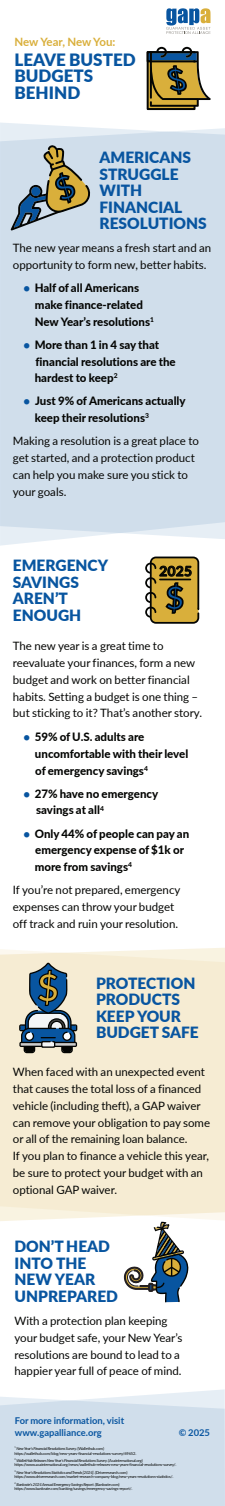
<style>
.page{position:relative;width:225px;height:1506px;background:#fff}
.page>*{position:absolute;margin:0;border:0;box-sizing:border-box;transform-origin:0 0}
.t1{font:italic 700 29.88px "Lato";color:#0855a0;scale:1.05 1}
.t2{font:900 17px/16.5px "Lato";color:#0855a0}
.t3{font:900 15.5px/16.5px "Lato";color:#0855a0}
.t4{font:700 13.72px "Lato";color:#040503}
.t5{font:11.5px/16.8px "Lato";color:#040503}
.t6{font:800 11.5px/16.8px "Lato";color:#040503}
.t7{font:11.5px/16.8px "Lato";color:#050503}
.t8{font:700 11.5px "Lato";letter-spacing:-.005em;color:#d9af3b}
.t9{font:700 9.38px/11.7px "Lato";color:#0855a0}
.t10{font:4px/4.8px "Lato";letter-spacing:-.035em;color:#040503}
.s1{color:#0855a0}
.s2{font-style:italic}
</style>
<div class="page">
<svg style="left:147px;top:62px;width:49px;height:48px"></svg>
<div style="left:0;top:128px;width:225px;height:418px;background:#d0deeb"></div>
<div style="left:0;top:949px;width:225px;height:272px;background:#f6ecd3"></div>
<svg style="left:0;top:1389px;width:225px;height:117px;background:#d4e1ec"></svg>
<svg style="left:166px;top:8px;width:45px;height:26px"></svg>
<svg style="left:124px;top:1222px;width:65px;height:80px"></svg>
<svg style="left:150px;top:47px;width:61px;height:60px"></svg>
<svg style="left:147px;top:51px;width:5px;height:11px"></svg>
<svg style="left:19px;top:963px;width:58px;height:90px;background:#7e8e96"></svg>
<svg style="left:145px;top:557px;width:54px;height:67px;background:#9d853d"></svg>
<svg style="left:11px;top:145px;width:81px;height:86px;background:#a6ada6"></svg>
<p class="t8" style="left:15px;top:33px;width:102px">New Year, New You:</p>
<h2 class="t2" style="left:15px;top:51px;width:123px">LEAVE BUSTED<br>BUDGETS<br>BEHIND</h2>
<h1 class="t1" style="left:170px;top:58px;width:29px">$</h1>
<h3 class="t3" style="left:100px;top:149px;width:109px">AMERICANS<br>STRUGGLE<br>WITH<br>FINANCIAL<br>RESOLUTIONS</h3>
<p class="t7" style="left:13px;top:239px;width:200px">The new year means a fresh start and an opportunity to form new, better habits.</p>
<p class="t6" style="left:35px;top:279px;width:121px;text-indent:-11px"><span class="s1">•</span> Half of all Americans make finance-related<br>New Year’s resolutions<sup>1</sup></p>
<p class="t6" style="left:35px;top:336px;width:143px;text-indent:-11px"><span class="s1">•</span> More than 1 in 4 say that financial resolutions are the hardest to keep<sup>2</sup></p>
<p class="t6" style="left:35px;top:392px;width:152px;text-indent:-11px"><span class="s1">•</span> Just 9% of Americans actually keep their resolutions<sup>3</sup></p>
<p class="t7" style="left:13px;top:432px;width:188px">Making a resolution is a great place to get started, and a protection product can help you make sure you stick to your goals.</p>
<h3 class="t3" style="left:13px;top:556px;width:97px">EMERGENCY<br>SAVINGS<br>AREN’T<br>ENOUGH</h3>
<p class="t4" style="left:159px;top:561px;width:34px">2025</p>
<p class="t5" style="left:13px;top:637px;width:191px">The new year is a great time to reevaluate your finances, form a new budget and work on better financial habits. Setting a budget is one thing – but sticking to it? That’s another story.</p>
<p class="t6" style="left:35px;top:728px;width:155px;text-indent:-11px"><span class="s1">•</span> 59% of U.S. adults are uncomfortable with their level of emergency savings<sup>4</sup></p>
<p class="t6" style="left:36px;top:785px;width:124px;text-indent:-13px"><span class="s1">•</span> 27% have no emergency savings at all<sup>4</sup></p>
<p class="t6" style="left:35px;top:824px;width:156px;text-indent:-11px"><span class="s1">•</span> Only 44% of people can pay an emergency expense of $1k or more from savings<sup>4</sup></p>
<p class="t5" style="left:13px;top:881px;width:169px">If you’re not prepared, emergency expenses can throw your budget off track and ruin your resolution.</p>
<h3 class="t3" style="left:96px;top:974px;width:104px">PROTECTION<br>PRODUCTS<br>KEEP YOUR<br>BUDGET SAFE</h3>
<p class="t5" style="left:13px;top:1063px;width:199px">When faced with an unexpected event that causes the total loss of a financed vehicle (including theft), a GAP waiver can remove your obligation to pay some or all of the remaining loan balance.<br>If you plan to finance a vehicle this year, be sure to protect your budget with an optional GAP waiver.</p>
<h3 class="t3" style="left:15px;top:1237px;width:105px">DON’T HEAD<br>INTO THE<br>NEW YEAR<br>UNPREPARED</h3>
<p class="t5" style="left:15px;top:1312px;width:169px">With a protection plan keeping your budget safe, your New Year’s resolutions are bound to lead to a happier year full of peace of mind.</p>
<p class="t9" style="left:15px;top:1414px;width:111px">For more informat ion, visit www.gapalliance.org</p>
<p class="t9" style="left:179px;top:1426px;width:33px">© 2025</p>
<p class="t10" style="left:15px;top:1446px;width:123px"><sup>1</sup> <span class="s2">New Year’s Financial Resolutions Survey</span>. (Wallethub.com) https://wallethub.com/blog/new-years-financial-resolutions-survey/69652.</p>
<p class="t10" style="left:15px;top:1458px;width:164px"><sup>2</sup> <span class="s2">WalletHub Releases New Year’s Financial Resolutions Survey</span>. (Acainternational.org) https://www.acainternational.org/news/wallethub-releases-new-years-financial-resolutions-survey/.</p>
<p class="t10" style="left:15px;top:1469px;width:160px"><sup>3</sup> <span class="s2">New Year's Resolutions Statistics and Trends [2024]</span>. (Driveresearch.com) https://www.driveresearch.com/market-research-company-blog/new-years-resolutions-statistics/.</p>
<p class="t10" style="left:15px;top:1481px;width:119px"><sup>4</sup> <span class="s2">Bankrate’s 2024 Annual Emergency Savings Report</span>. (Bankrate.com) https://www.bankrate.com/banking/savings/emergency-savings-report/.</p>
</div>
